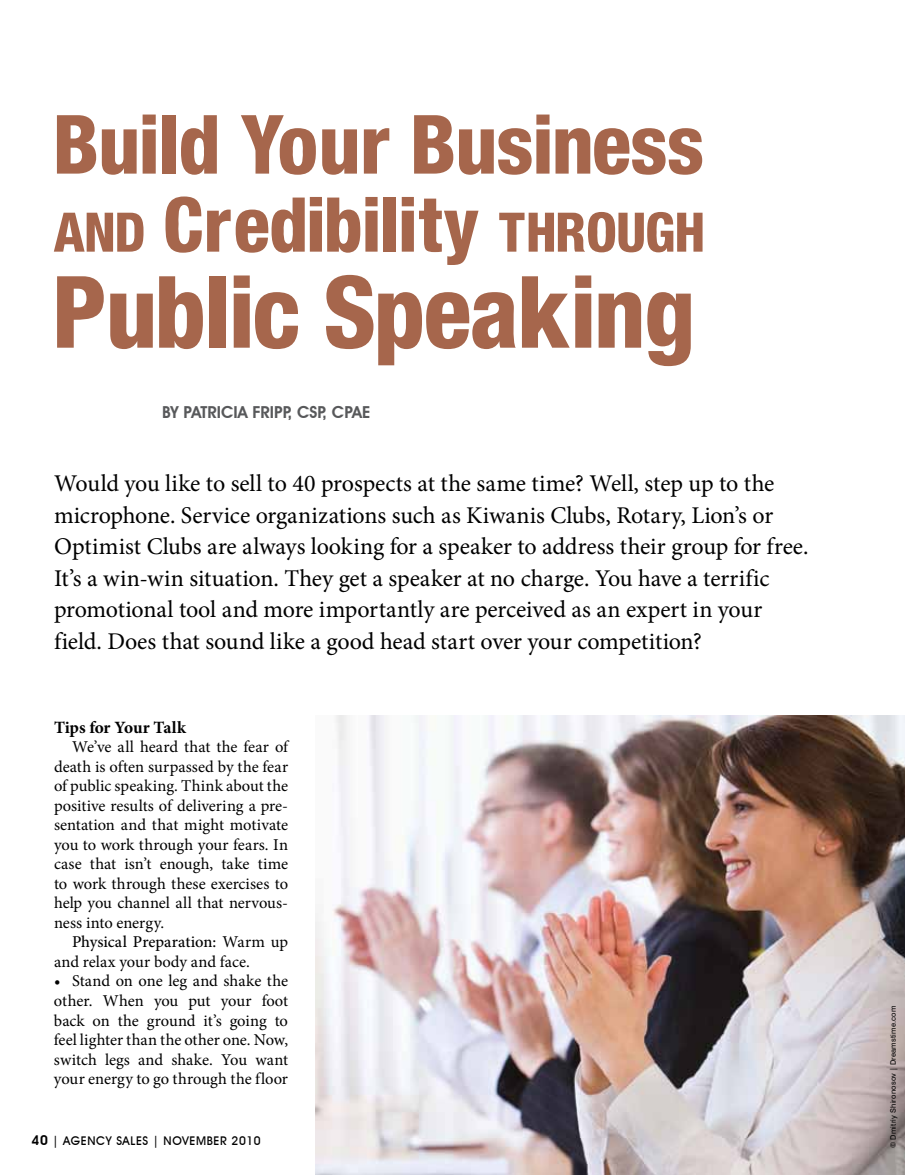
<style>
.page{position:relative;width:905px;height:1175px;background:#fff}
.page>*{position:absolute;margin:0;border:0;box-sizing:border-box;transform-origin:0 0}
.t1{font:99px "Context Reprise Black Cond SSK";color:#a6664c}
.t2{font:81px "Context Reprise Black Cond SSK";color:#a6664c}
.t3{font:75px "Context Reprise Black Cond SSK";color:#a6664c}
.t4{font:24px/31.5px "Minion Pro";letter-spacing:-.005em;color:#000}
.t5{font:700 17.25px "Minion Pro";letter-spacing:-.015em;color:#000}
.t6{font:16.5px/19.5px "Minion Pro";color:#000;text-align:justify}
.t7{font:600 16.5px "Avant Garde IT Cby BT";color:#58595b}
.t8{font:500 12px "Avant Garde IT Cby BT";letter-spacing:.05em;color:#000}
.t9{font:7.5px "Swiss 721 BT";letter-spacing:.025em;color:#000}
.s1{font-size:54px}
.s2{font-weight:500}
.s3{font-weight:600;font-size:13.5px}
</style>
<div class="page">
<img style="left:315px;top:716px;width:589px;height:458px">
<h2 class="t2" style="left:54px;top:94px;width:651px">Build Your Business</h2>
<h3 class="t3" style="left:54px;top:178px;width:652px"><span class="s1">And</span> Credibility <span class="s1">Through</span></h3>
<h1 class="t1" style="left:54px;top:250px;width:641px">Public Speaking</h1>
<p class="t7" style="left:162px;top:402px;width:210px">BY PATRICIA FRIPP, CSP, CPAE</p>
<p class="t4" style="left:54px;top:468px;width:756px">Would you like to sell to 40 prospects at the same time? Well, step up to the microphone. Service organizations such as Kiwanis Clubs, Rotary, Lion’s or Optimist Clubs are always looking for a speaker to address their group for free.<br>It’s a win-win situation. They get a speaker at no charge. You have a terrific promotional tool and more importantly are perceived as an expert in your field. Does that sound like a good head start over your competition?</p>
<p class="t5" style="left:54px;top:715px;width:133px">Tips for Your Talk</p>
<p class="t6" style="left:54px;top:737px;width:236px;text-indent:18px">We’ve all heard that the fear of death is often surpassed by the fear of public speaking. Think about the positive results of delivering a pre&shy;sentation and that might motivate you to work through your fears. In case that isn’t enough, take time to work through these exercises to help you channel all that nervous&shy;ness into energy.</p>
<p class="t6" style="left:54px;top:932px;width:236px;text-indent:18px"><span class="s2">Physical Preparation:</span> Warm up and relax your body and face.</p>
<p class="t6" style="left:54px;top:971px;width:236px">• Stand on one leg and shake the other. When you put your foot back on the ground it’s going to feel lighter than the other one. Now, switch legs and shake. You want your energy to go through the floor</p>
<p class="t8" style="left:32px;top:1133px;width:231px"><span class="s3">40</span> | AGENCY SALES | NOVEMBER 2010</p>
<p class="t9" style="left:888px;top:1148px;width:144px;rotate:-90deg">© Dmitriy Shironosov | Dreamstime.com</p>
</div>
